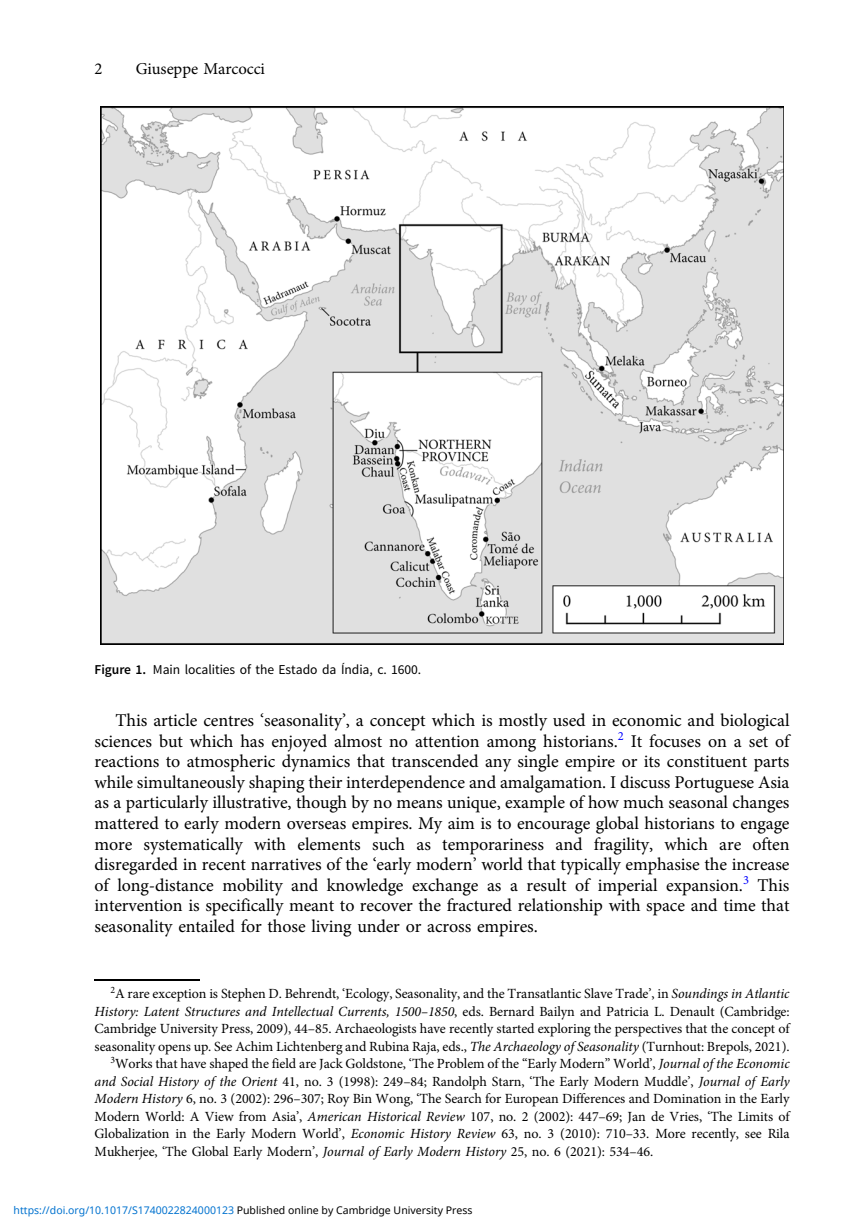
<style>
.page{position:relative;width:864px;height:1226px;background:#fff}
.page>*{position:absolute;margin:0;border:0;box-sizing:border-box;transform-origin:0 0}
.t1{font:18.03px/20.7px "Adv OT1 ef 757 c 0";color:#000;text-align:justify}
.t2{font:16.62px "Adv OT1 ef 757 c 0";color:#000}
.t3{font:14px "Adv OT1 ef 757 c 0";color:#000}
.t4{font:14px "Adv OT7 d 6 df 7 ab.I";color:#000}
.t5{font:13.47px "Adv OT0 e 40 dc 65";color:#000}
.t6{font:10.5px "Noto Sans";color:#0172cf}
.s1{font-family:"Adv OT031 da 8 bf"}
.s2{font-style:inherit}
.s3{font-family:"Adv OT7 d 6 df 7 ab.I"}
.s4{font-family:"Adv OT1 ef 757 c 0"}
.s5{color:#000}
</style>
<div class="page">
<img style="left:100px;top:106px;width:683px;height:539px">
<hr style="left:95px;top:979px;width:105px;height:2px;background:#000">
<p class="t2" style="left:95px;top:63px;width:9px">2</p>
<p class="t2" style="left:136px;top:63px;width:130px">Giuseppe Marcocci</p>
<p class="t5" style="left:95px;top:664px;width:327px"><span class="s1">Figure 1.</span> Main localities of the Estado da Índia, c. 1600.</p>
<p class="t1" style="left:95px;top:711px;width:696px;text-indent:21px">This article centres <span class="s2">‘</span>seasonality<span class="s2">’</span>, a concept which is mostly used in economic and biological sciences but which has enjoyed almost no attention among historians.<sup>2</sup> It focuses on a set of reactions to atmospheric dynamics that transcended any single empire or its constituent parts while simultaneously shaping their interdependence and amalgamation. I discuss Portuguese Asia as a particularly illustrative, though by no means unique, example of how much seasonal changes mattered to early modern overseas empires. My aim is to encourage global historians to engage more systematically with elements such as temporariness and fragility, which are often disregarded in recent narratives of the <span class="s2">‘</span>early modern<span class="s2">’</span> world that typically emphasise the increase of long-distance mobility and knowledge exchange as a result of imperial expansion.<sup>3</sup> This intervention is specifically meant to recover the fractured relationship with space and time that seasonality entailed for those living under or across empires.</p>
<p class="t3" style="left:110px;top:988px;width:680px"><sup>2</sup>A rare exception is Stephen D. Behrendt, <span class="s2">‘</span>Ecology, Seasonality, and the Transatlantic Slave Trade<span class="s2">’</span>, in <span class="s3">Soundings in Atlantic</span></p>
<p class="t4" style="left:95px;top:1005px;width:696px">History: Latent Structures and Intellectual Currents, 1500<span class="s2">–</span>1850<span class="s4">, eds. Bernard Bailyn and Patricia L. Denault (Cambridge:</span></p>
<p class="t3" style="left:95px;top:1023px;width:696px">Cambridge University Press, 2009), 44<span class="s2">–</span>85. Archaeologists have recently started exploring the perspectives that the concept of</p>
<p class="t3" style="left:95px;top:1040px;width:696px">seasonality opens up. See Achim Lichtenberg and Rubina Raja, eds., <span class="s3">The Archaeology of Seasonality</span> (Turnhout: Brepols, 2021).</p>
<p class="t3" style="left:110px;top:1058px;width:680px"><sup>3</sup>Works that have shaped the field are Jack Goldstone, <span class="s2">‘</span>The Problem of the <span class="s2">“</span>Early Modern<span class="s2">”</span> World<span class="s2">’</span>, <span class="s3">Journal of the Economic</span></p>
<p class="t3" style="left:95px;top:1075px;width:696px"><span class="s3">and Social History of the Orient</span> 41, no. 3 (1998): 249<span class="s2">–</span>84; Randolph Starn, <span class="s2">‘</span>The Early Modern Muddle<span class="s2">’</span>, <span class="s3">Journal of Early</span></p>
<p class="t3" style="left:95px;top:1093px;width:696px"><span class="s3">Modern History</span> 6, no. 3 (2002): 296<span class="s2">–</span>307; Roy Bin Wong, <span class="s2">‘</span>The Search for European Differences and Domination in the Early</p>
<p class="t3" style="left:95px;top:1110px;width:696px">Modern World: A View from Asia<span class="s2">’</span>, <span class="s3">American Historical Review</span> 107, no. 2 (2002): 447<span class="s2">–</span>69; Jan de Vries, <span class="s2">‘</span>The Limits of</p>
<p class="t3" style="left:95px;top:1128px;width:696px">Globalization in the Early Modern World<span class="s2">’</span>, <span class="s3">Economic History Review</span> 63, no. 3 (2010): 710<span class="s2">–</span>33. More recently, see Rila</p>
<p class="t3" style="left:95px;top:1145px;width:560px">Mukherjee, <span class="s2">‘</span>The Global Early Modern<span class="s2">’</span>, <span class="s3">Journal of Early Modern History</span> 25, no. 6 (2021): 534<span class="s2">–</span>46.</p>
<p class="t6" style="left:14px;top:1202px;width:460px">https://doi.org/10.1017/S1740022824000123 <span class="s5">Published online by Cambridge University Press</span></p>
</div>
